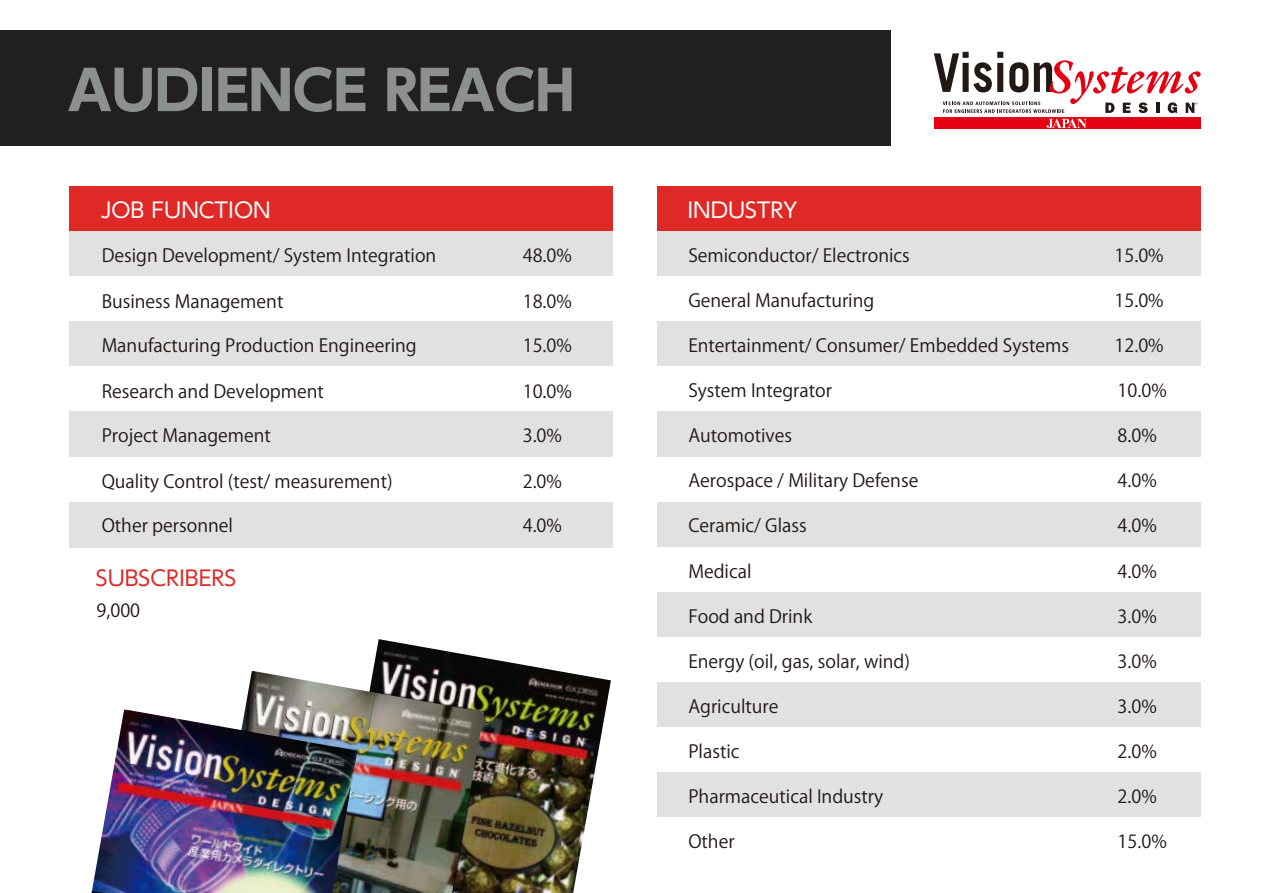
<style>
.page{position:relative;width:1263px;height:893px;background:#fff}
.page>*{position:absolute;margin:0;border:0;box-sizing:border-box;transform-origin:0 0}
.t1{font:700 54px "UD Shin Go Pro";letter-spacing:-.005em;color:#8c9190}
.t2{font:21px "UD Shin Go Pro";color:#fff}
.t3{font:21px "UD Shin Go Pro";color:#de2926}
.t4{font:18px "Koz Go Pr 6 N";color:#221815}
</style>
<div class="page">
<div style="left:0;top:30px;width:891px;height:116px;background:#221f20"></div>
<div style="left:934px;top:118px;width:267px;height:11px;background:#e60012"></div>
<svg style="left:1047px;top:119px;width:39px;height:9px"></svg>
<svg style="left:934px;top:52px;width:267px;height:61px"></svg>
<div style="left:69px;top:186px;width:544px;height:45px;background:#de2926"></div>
<div style="left:69px;top:231px;width:544px;height:45px;background:#e0e1e0"></div>
<div style="left:69px;top:322px;width:544px;height:45px;background:#e0e1e0"></div>
<div style="left:69px;top:412px;width:544px;height:45px;background:#e0e1e0"></div>
<div style="left:69px;top:502px;width:544px;height:45px;background:#e0e1e0"></div>
<div style="left:657px;top:186px;width:544px;height:45px;background:#de2926"></div>
<div style="left:657px;top:231px;width:544px;height:45px;background:#e0e1e0"></div>
<div style="left:657px;top:322px;width:544px;height:45px;background:#e0e1e0"></div>
<div style="left:657px;top:412px;width:544px;height:45px;background:#e0e1e0"></div>
<div style="left:657px;top:502px;width:544px;height:45px;background:#e0e1e0"></div>
<div style="left:657px;top:592px;width:544px;height:45px;background:#e0e1e0"></div>
<div style="left:657px;top:683px;width:544px;height:45px;background:#e0e1e0"></div>
<div style="left:657px;top:773px;width:544px;height:45px;background:#e0e1e0"></div>
<img style="left:373px;top:639px;width:238px;height:254px">
<img style="left:245px;top:671px;width:239px;height:222px">
<img style="left:92px;top:709px;width:265px;height:184px">
<h1 class="t1" style="left:68px;top:47px;width:508px">AUDIENCE REACH</h1>
<p class="t2" style="left:101px;top:193px;width:171px">JOB FUNCTION</p>
<p class="t2" style="left:687px;top:193px;width:111px">INDUSTRY</p>
<p class="t4" style="left:102px;top:246px;width:336px">Design Development/ System Integration</p>
<p class="t4" style="left:102px;top:291px;width:183px">Business Management</p>
<p class="t4" style="left:102px;top:335px;width:316px">Manufacturing Production Engineering</p>
<p class="t4" style="left:102px;top:381px;width:224px">Research and Development</p>
<p class="t4" style="left:102px;top:425px;width:171px">Project Management</p>
<p class="t4" style="left:102px;top:471px;width:292px">Quality Control (test/ measurement)</p>
<p class="t4" style="left:102px;top:515px;width:133px">Other personnel</p>
<p class="t4" style="left:688px;top:246px;width:223px">Semiconductor/ Electronics</p>
<p class="t4" style="left:688px;top:291px;width:187px">General Manufacturing</p>
<p class="t4" style="left:688px;top:336px;width:382px">Entertainment/ Consumer/ Embedded Systems</p>
<p class="t4" style="left:523px;top:246px;width:51px">48.0%</p>
<p class="t4" style="left:1114px;top:246px;width:51px">15.0%</p>
<p class="t4" style="left:1114px;top:291px;width:51px">15.0%</p>
<p class="t4" style="left:1114px;top:336px;width:51px">12.0%</p>
<p class="t4" style="left:523px;top:291px;width:51px">18.0%</p>
<p class="t4" style="left:523px;top:335px;width:51px">15.0%</p>
<p class="t4" style="left:523px;top:381px;width:51px">10.0%</p>
<p class="t4" style="left:523px;top:425px;width:41px">3.0%</p>
<p class="t4" style="left:523px;top:471px;width:41px">2.0%</p>
<p class="t4" style="left:523px;top:515px;width:41px">4.0%</p>
<p class="t4" style="left:688px;top:381px;width:145px">System Integrator</p>
<p class="t4" style="left:1118px;top:381px;width:51px">10.0%</p>
<p class="t4" style="left:688px;top:426px;width:105px">Automotives</p>
<p class="t4" style="left:688px;top:471px;width:231px">Aerospace / Military Defense</p>
<p class="t4" style="left:1118px;top:426px;width:41px">8.0%</p>
<p class="t4" style="left:1118px;top:471px;width:41px">4.0%</p>
<p class="t4" style="left:688px;top:516px;width:120px">Ceramic/ Glass</p>
<p class="t4" style="left:1118px;top:516px;width:41px">4.0%</p>
<p class="t3" style="left:96px;top:561px;width:142px">SUBSCRIBERS</p>
<p class="t4" style="left:97px;top:600px;width:45px">9,000</p>
<p class="t4" style="left:688px;top:561px;width:65px">Medical</p>
<p class="t4" style="left:1118px;top:561px;width:41px">4.0%</p>
<p class="t4" style="left:688px;top:606px;width:125px">Food and Drink</p>
<p class="t4" style="left:688px;top:651px;width:223px">Energy (oil, gas, solar, wind)</p>
<p class="t4" style="left:688px;top:696px;width:92px">Agriculture</p>
<p class="t4" style="left:688px;top:741px;width:53px">Plastic</p>
<p class="t4" style="left:688px;top:786px;width:196px">Pharmaceutical Industry</p>
<p class="t4" style="left:1118px;top:606px;width:41px">3.0%</p>
<p class="t4" style="left:1118px;top:651px;width:41px">3.0%</p>
<p class="t4" style="left:1118px;top:696px;width:41px">3.0%</p>
<p class="t4" style="left:1118px;top:741px;width:41px">2.0%</p>
<p class="t4" style="left:1118px;top:786px;width:41px">2.0%</p>
<p class="t4" style="left:688px;top:831px;width:48px">Other</p>
<p class="t4" style="left:1118px;top:831px;width:51px">15.0%</p>
</div>
